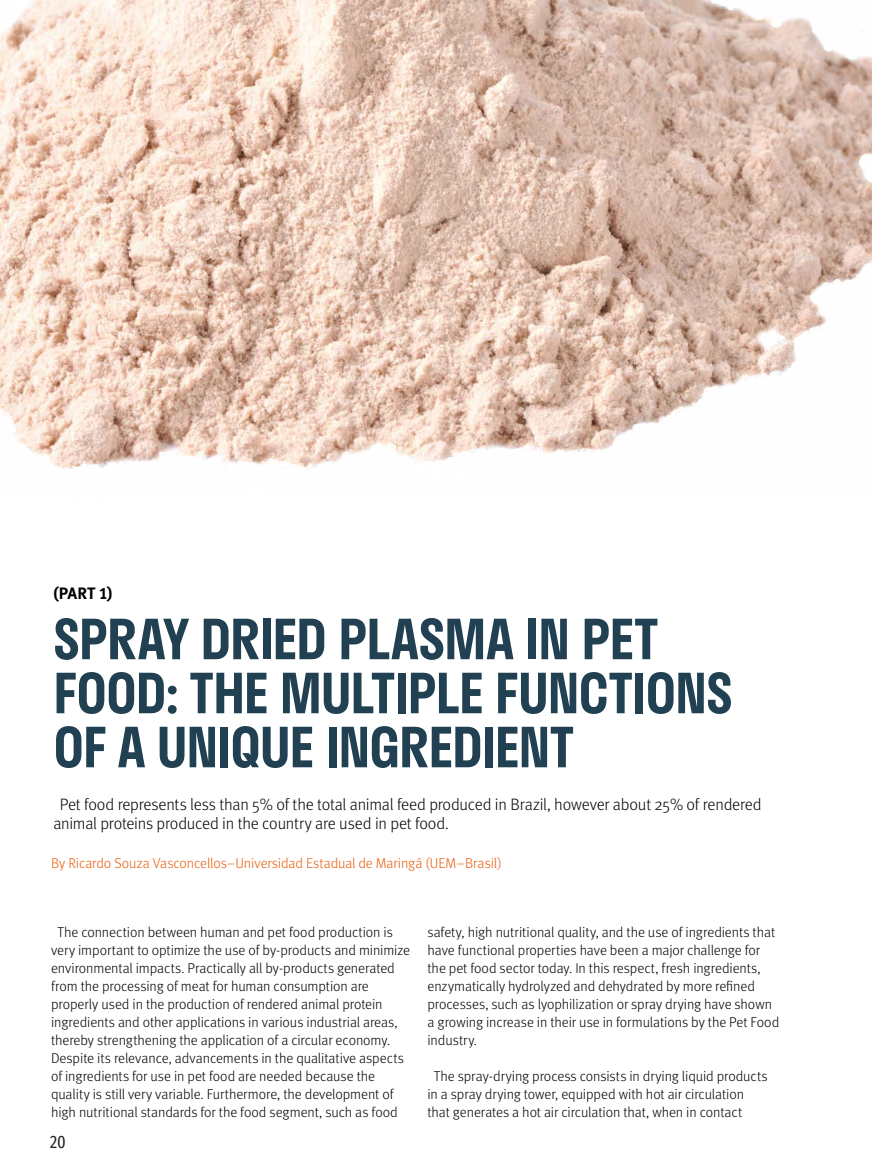
<style>
.page{position:relative;width:872px;height:1170px;background:#fff}
.page>*{position:absolute;margin:0;border:0;box-sizing:border-box;transform-origin:0 0}
.t1{font:600 54px/54px "Stratos";letter-spacing:-.02em;color:#214051}
.t2{font:18px "Fira Sans Compressed";color:#231e1e}
.t3{font:300 16.5px/18px "Meta Pro";letter-spacing:-.015em;color:#000}
.t4{font:700 16.5px "Meta Pro";color:#000}
.t5{font:300 14.25px/18px "Meta Pro";letter-spacing:-.005em;color:#000}
.t6{font:300 14.25px "Meta Pro";letter-spacing:-.005em;color:#ea5b0b}
</style>
<div class="page">
<img style="left:0;top:0;width:872px;height:469px">
<p class="t4" style="left:53px;top:580px;width:61px">(PART 1)</p>
<h1 class="t1" style="left:53px;top:610px;width:680px">SPRAY DRIED PLASMA IN PET<br>FOOD: THE MULTIPLE FUNCTIONS<br>OF A UNIQUE INGREDIENT</h1>
<p class="t3" style="left:53px;top:794px;width:709px;text-indent:6px">Pet food represents less than 5% of the total animal feed produced in Brazil, however about 25% of rendered animal proteins produced in the country are used in pet food.</p>
<p class="t6" style="left:51px;top:852px;width:452px">By Ricardo Souza Vasconcellos–Universidad Estadual de Maringá (UEM–Brasil)</p>
<p class="t5" style="left:51px;top:921px;width:360px;text-indent:6px">The connection between human and pet food production is very important to optimize the use of by-products and minimize environmental impacts. Practically all by-products generated from the processing of meat for human consumption are properly used in the production of rendered animal protein ingredients and other applications in various industrial areas, thereby strengthening the application of a circular economy.<br>Despite its relevance, advancements in the qualitative aspects of ingredients for use in pet food are needed because the quality is still very variable. Furthermore, the development of high nutritional standards for the food segment, such as food</p>
<p class="t5" style="left:427px;top:921px;width:353px">safety, high nutritional quality, and the use of ingredients that have functional properties have been a major challenge for the pet food sector today. In this respect, fresh ingredients, enzymatically hydrolyzed and dehydrated by more refined processes, such as lyophilization or spray drying have shown a growing increase in their use in formulations by the Pet Food industry.</p>
<p class="t5" style="left:427px;top:1065px;width:342px;text-indent:6px">The spray-drying process consists in drying liquid products in a spray drying tower, equipped with hot air circulation that generates a hot air circulation that, when in contact</p>
<p class="t2" style="left:50px;top:1128px;width:17px">20</p>
</div>
